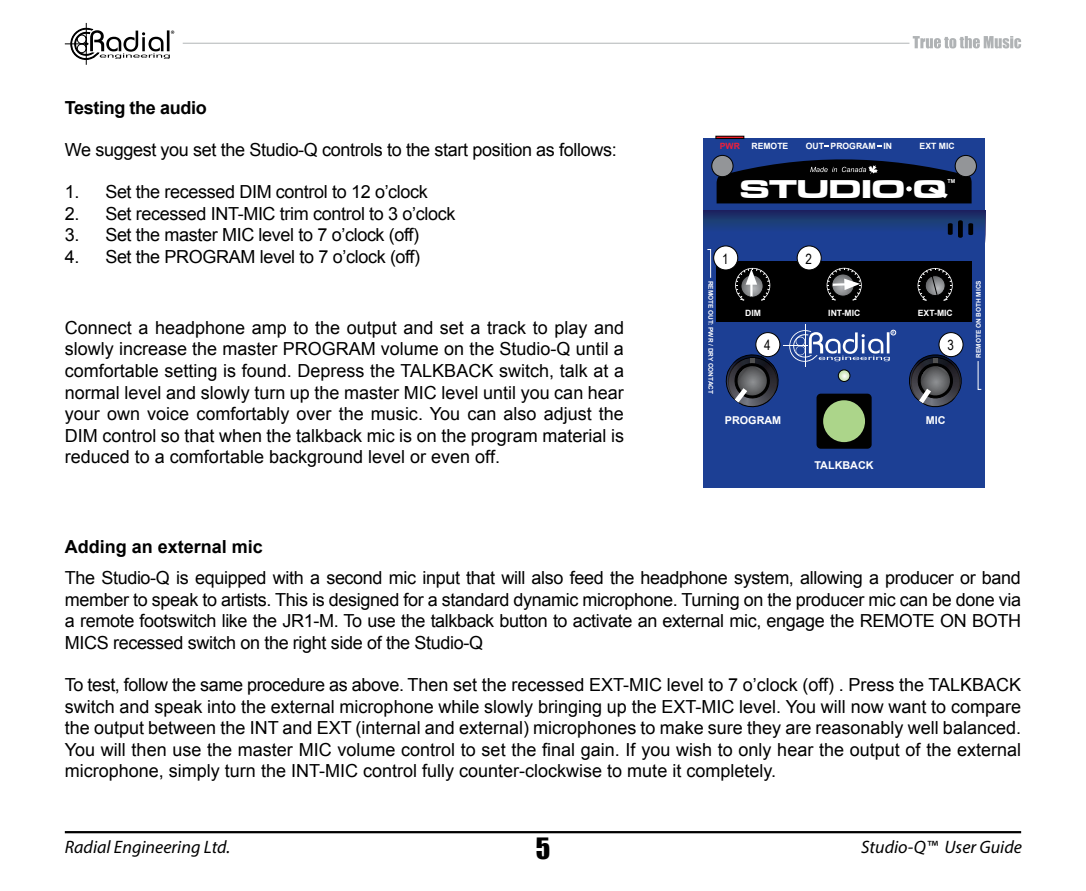
<style>
.page{position:relative;width:1086px;height:891px;background:#fff}
.page>*{position:absolute;margin:0;border:0;box-sizing:border-box;transform-origin:0 0}
.t1{font:27px "Impact";color:#000}
.t2{font:26.55px "Microgramma D Bold Exte";color:#fff;scale:1.27 1}
.t3{font:18px/21.6px "Arial";letter-spacing:-.02em;color:#000;text-align:justify}
.t4{font:italic 18px "Myriad Pro";color:#000}
.t5{font:700 18px "Arial";color:#000}
.t6{font:700 18px "Arial";letter-spacing:-.02em;color:#000}
.t7{font:14.17px "Arial Narrow";color:#000}
.t8{font:700 10.8px "Arial";color:#fff}
.t9{font:700 8.55px "Arial";color:#fff}
.t10{font:700 8.55px "Arial";color:#ee1f3b}
.t11{font:700 6.52px "Arial";color:#fff}
.t12{font:700 5.4px "Arial";color:#fff}
</style>
<div class="page">
<svg style="left:65px;top:22px;width:109px;height:43px"></svg>
<svg style="left:912px;top:36px;width:109px;height:12px"></svg>
<hr style="left:183px;top:43px;width:726px;height:1px;background:#babdbf">
<hr style="left:65px;top:831px;width:956px;height:2px;background:#000">
<div style="left:703px;top:139px;width:282px;height:349px;background:#1c3f94"></div>
<div style="left:715px;top:136px;width:29px;height:3px;border:1px solid #000"></div>
<div style="left:703px;top:210px;width:282px;height:32px;background:linear-gradient(to bottom,#1c2f61,#1c449d)"></div>
<div style="left:716px;top:262px;width:255px;height:60px;background:#000"></div>
<hr style="left:804px;top:325px;width:1px;height:42px;background:#fff">
<svg style="left:947px;top:220px;width:15px;height:18px"></svg>
<svg style="left:968px;top:223px;width:5px;height:12px"></svg>
<svg style="left:977px;top:361px;width:5px;height:29px"></svg>
<svg style="left:711px;top:155px;width:22px;height:22px"></svg>
<div style="left:711px;top:155px;width:22px;height:22px;border:1px solid #000;border-radius:50%"></div>
<div style="left:955px;top:155px;width:21px;height:22px;background:#939598;border-radius:50%"></div>
<div style="left:955px;top:155px;width:21px;height:22px;border:1px solid #000;border-radius:50%"></div>
<svg style="left:707px;top:249px;width:4px;height:29px"></svg>
<svg style="left:917px;top:268px;width:35px;height:33px"></svg>
<div style="left:816px;top:394px;width:55px;height:55px;background:#010101;border-radius:4px"></div>
<div style="left:823px;top:400px;width:42px;height:42px;background:#acd58a;border-radius:50%"></div>
<svg style="left:716px;top:154px;width:255px;height:49px"></svg>
<svg style="left:735px;top:268px;width:35px;height:33px"></svg>
<svg style="left:826px;top:268px;width:35px;height:32px"></svg>
<svg style="left:725px;top:330px;width:171px;height:80px"></svg>
<svg style="left:909px;top:351px;width:53px;height:57px"></svg>
<div style="left:713px;top:246px;width:24px;height:24px;background:#fff;border-radius:50%"></div>
<div style="left:713px;top:245px;width:25px;height:25px;border:1px solid #000;border-radius:50%"></div>
<div style="left:797px;top:246px;width:24px;height:24px;background:#fff;border-radius:50%"></div>
<div style="left:796px;top:245px;width:25px;height:25px;border:1px solid #000;border-radius:50%"></div>
<div style="left:938px;top:333px;width:25px;height:24px;background:#fff;border-radius:50%"></div>
<div style="left:938px;top:332px;width:25px;height:25px;border:1px solid #000;border-radius:50%"></div>
<div style="left:755px;top:333px;width:24px;height:24px;background:#fff;border-radius:50%"></div>
<div style="left:755px;top:332px;width:25px;height:25px;border:1px solid #000;border-radius:50%"></div>
<p class="t6" style="left:65px;top:96px;width:143px">Testing the audio</p>
<p class="t3" style="left:65px;top:139px;width:553px">We suggest you set the Studio-Q controls to the start position as follows:</p>
<p class="t3" style="left:65px;top:181px;width:364px">1. Set the recessed DIM control to 12 o’clock</p>
<p class="t3" style="left:65px;top:203px;width:392px">2. Set recessed INT-MIC trim control to 3 o’clock</p>
<p class="t3" style="left:65px;top:224px;width:356px">3. Set the master MIC level to 7 o’clock (off)</p>
<p class="t3" style="left:65px;top:246px;width:357px">4. Set the PROGRAM level to 7 o’clock (off)</p>
<p class="t3" style="left:65px;top:317px;width:560px">Connect a headphone amp to the output and set a track to play and slowly increase the master PROGRAM volume on the Studio-Q until a comfortable setting is found. Depress the TALKBACK switch, talk at a normal level and slowly turn up the master MIC level until you can hear your own voice comfortably over the music. You can also adjust the DIM control so that when the talkback mic is on the program material is reduced to a comfortable background level or even off.</p>
<p class="t10" style="left:719px;top:140px;width:22px">PWR</p>
<p class="t9" style="left:751px;top:140px;width:38px">REMOTE</p>
<p class="t9" style="left:805px;top:140px;width:88px">OUT PROGRAM IN</p>
<p class="t9" style="left:919px;top:140px;width:37px">EXT MIC</p>
<p class="t12" style="left:947px;top:177px;width:9px">TM</p>
<h2 class="t2" style="left:740px;top:171px;width:164px">STUDIO Q</h2>
<p class="t11" style="left:715px;top:281px;width:115px;rotate:90deg">REMOTE OUT: PWR / DRY CONTACT</p>
<p class="t7" style="left:722px;top:248px;width:8px">1</p>
<p class="t7" style="left:805px;top:248px;width:8px">2</p>
<p class="t9" style="left:745px;top:307px;width:17px">DIM</p>
<p class="t9" style="left:828px;top:307px;width:34px">INT-MIC</p>
<p class="t9" style="left:917px;top:307px;width:37px">EXT-MIC</p>
<p class="t7" style="left:764px;top:335px;width:8px">4</p>
<p class="t7" style="left:947px;top:335px;width:8px">3</p>
<p class="t8" style="left:725px;top:413px;width:58px">PROGRAM</p>
<p class="t8" style="left:925px;top:413px;width:21px">MIC</p>
<p class="t8" style="left:814px;top:458px;width:61px">TALKBACK</p>
<p class="t11" style="left:974px;top:358px;width:79px;rotate:-90deg">REMOTE ON BOTH MICS</p>
<p class="t5" style="left:65px;top:534px;width:200px">Adding an external mic</p>
<p class="t3" style="left:65px;top:567px;width:957px">The Studio-Q is equipped with a second mic input that will also feed the headphone system, allowing a producer or band member to speak to artists. This is designed for a standard dynamic microphone. Turning on the producer mic can be done via a remote footswitch like the JR1-M. To use the talkback button to activate an external mic, engage the REMOTE ON BOTH MICS recessed switch on the right side of the Studio-Q</p>
<p class="t3" style="left:65px;top:674px;width:957px">To test, follow the same procedure as above. Then set the recessed EXT-MIC level to 7 o’clock (off) . Press the TALKBACK switch and speak into the external microphone while slowly bringing up the EXT-MIC level. You will now want to compare the output between the INT and EXT (internal and external) microphones to make sure they are reasonably well balanced.<br>You will then use the master MIC volume control to set the final gain. If you wish to only hear the output of the external microphone, simply turn the INT-MIC control fully counter-clockwise to mute it completely.</p>
<h1 class="t1" style="left:535px;top:827px;width:16px">5</h1>
<p class="t4" style="left:65px;top:836px;width:167px">Radial Engineering Ltd.</p>
<p class="t4" style="left:861px;top:836px;width:162px">Studio-Q™ User Guide</p>
</div>
